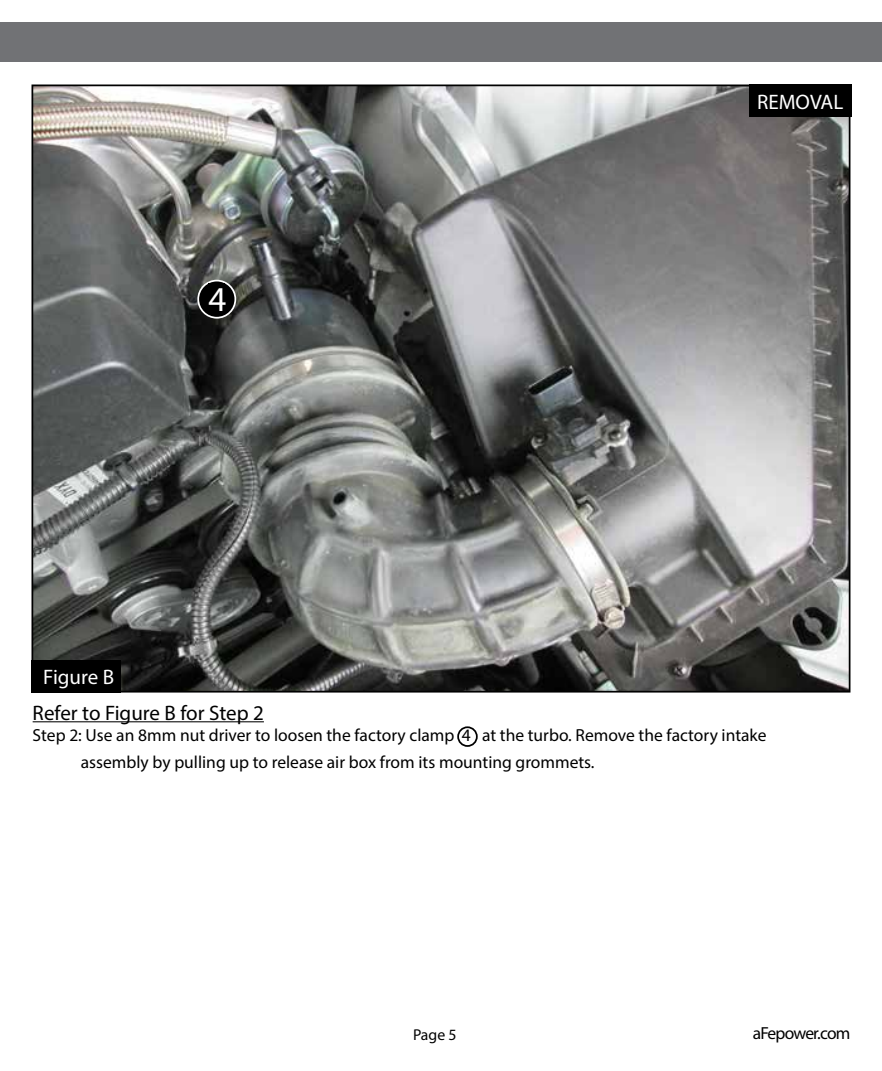
<style>
.page{position:relative;width:882px;height:1071px;background:#fff}
.page>*{position:absolute;margin:0;border:0;box-sizing:border-box;transform-origin:0 0}
.t1{font:35px "Myriad Pro";color:#fff}
.t2{font:21px "Myriad Pro";color:#000}
.t3{font:21px "Myriad Pro";color:#fff}
.t4{font:17.5px/26.2px "Myriad Pro";color:#000}
.t5{font:17.5px "Myriad Pro";letter-spacing:-.045em;color:#000}
.t6{font:15.75px "Myriad Pro";color:#000}
</style>
<div class="page">
<img style="left:35px;top:88px;width:812px;height:602px">
<div style="left:0;top:23px;width:882px;height:39px;background:#717275"></div>
<hr style="left:33px;top:721px;width:231px;height:1px;background:#000">
<div style="left:749px;top:84px;width:103px;height:33px;background:#000"></div>
<div style="left:198px;top:281px;width:37px;height:37px;background:#000;border-radius:50%"></div>
<div style="left:197px;top:280px;width:39px;height:39px;border:2px solid #fff;border-radius:50%"></div>
<div style="left:208px;top:284px;width:17px;height:27px;background:#000"></div>
<div style="left:457px;top:726px;width:21px;height:21px;border:2px solid #000;border-radius:50%"></div>
<div style="left:32px;top:660px;width:89px;height:33px;background:#000"></div>
<h1 class="t1" style="left:208px;top:278px;width:19px">4</h1>
<p class="t3" style="left:43px;top:664px;width:72px">Figure B</p>
<p class="t3" style="left:757px;top:89px;width:88px">REMOVAL</p>
<p class="t2" style="left:33px;top:700px;width:233px">Refer to Figure B for Step 2</p>
<p class="t4" style="left:81px;top:722px;width:687px;text-indent:-48px">Step 2: Use an 8mm nut driver to loosen the factory clamp 4 at the turbo. Remove the factory intake assembly by pulling up to release air box from its mounting grommets.</p>
<p class="t6" style="left:413px;top:1025px;width:45px">Page 5</p>
<p class="t5" style="left:753px;top:1023px;width:99px">aFepower.com</p>
</div>
